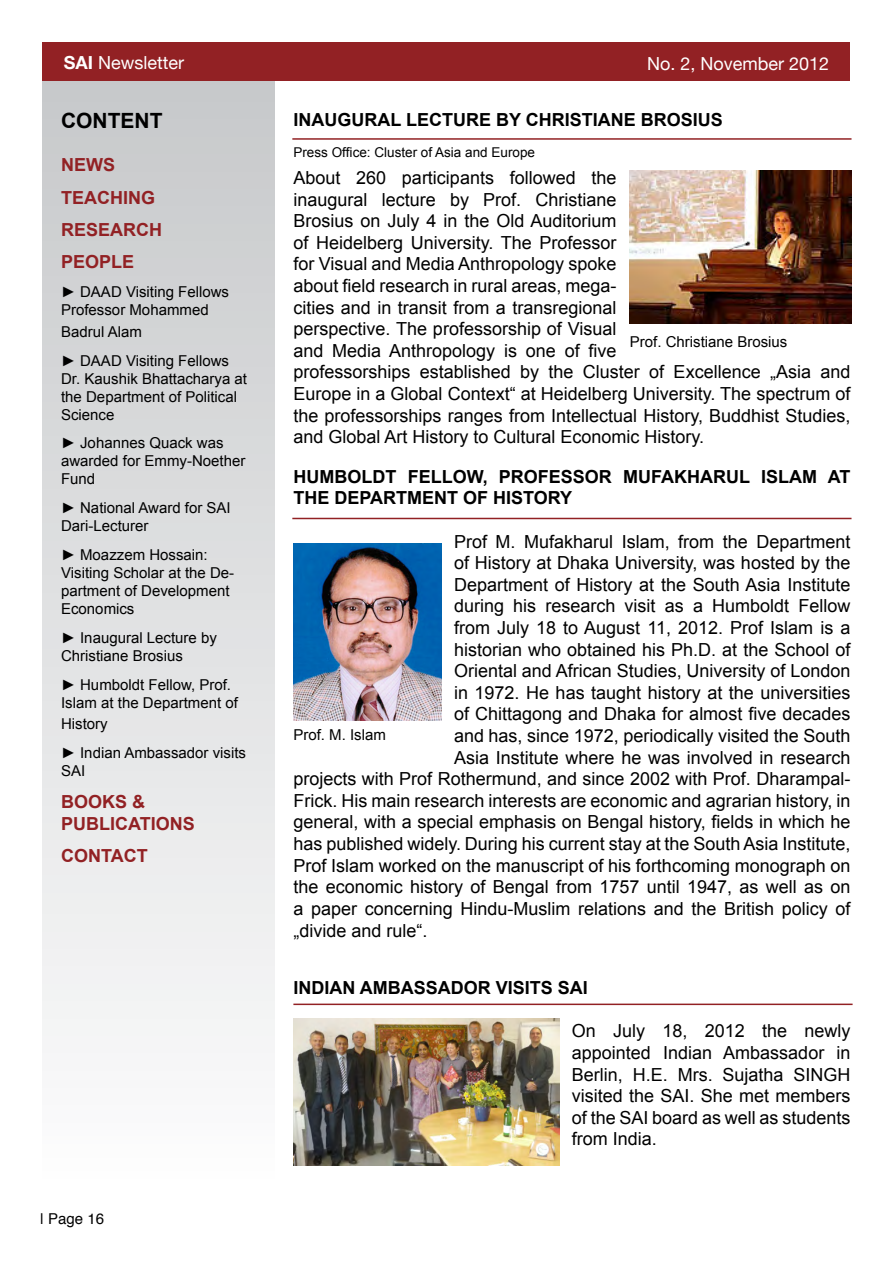
<style>
.page{position:relative;width:893px;height:1263px;background:#fff}
.page>*{position:absolute;margin:0;border:0;box-sizing:border-box;transform-origin:0 0}
.t1{font:700 21px "Arial";color:#000}
.t2{font:18px/21.6px "Arial";color:#000}
.t3{font:700 18px "Arial";color:#000}
.t4{font:700 18px/32.4px "Arial";color:#922124}
.t5{font:18px "Helvetica Neue";color:#fff}
.t6{font:15px/18px "Arial";color:#000}
.t7{font:15px "Helvetica";color:#000}
.t8{font:13.5px "Arial";color:#000}
.s1{font-weight:700}
</style>
<div class="page">
<div style="left:43px;top:81px;width:231px;height:1105px;background:linear-gradient(to bottom,#c7c8ca,#fcfcfd)"></div>
<div style="left:43px;top:43px;width:807px;height:38px;background:#922124"></div>
<hr style="left:292px;top:138px;width:559px;height:2px;background:#922124">
<hr style="left:292px;top:518px;width:559px;height:1px;background:#922124">
<img style="left:629px;top:170px;width:222px;height:154px">
<img style="left:293px;top:543px;width:148px;height:178px">
<img style="left:293px;top:1018px;width:266px;height:147px">
<hr style="left:293px;top:1003px;width:560px;height:2px;background:#922124">
<p class="t5" style="left:64px;top:52px;width:122px"><span class="s1">SAI</span> Newsletter</p>
<p class="t5" style="left:647px;top:52px;width:184px">No. 2, November 2012</p>
<p class="t1" style="left:61px;top:107px;width:103px">CONTENT</p>
<p class="t4" style="left:61px;top:149px;width:102px">NEWS<br>TEACHING<br>RESEARCH<br>PEOPLE</p>
<p class="t6" style="left:61px;top:283px;width:169px">► DAAD Visiting Fellows<br>Professor Mohammed</p>
<p class="t6" style="left:61px;top:317px;width:169px;line-height:28.8px">Badrul Alam<br>► DAAD Visiting Fellows</p>
<p class="t6" style="left:61px;top:369px;width:187px">Dr. Kaushik Bhattacharya at the Department of Political<br>Science</p>
<p class="t6" style="left:61px;top:434px;width:186px">► Johannes Quack was awarded for Emmy-Noether<br>Fund</p>
<p class="t6" style="left:61px;top:499px;width:171px">► National Award for SAI<br>Dari-Lecturer</p>
<p class="t6" style="left:61px;top:546px;width:175px">► Moazzem Hossain:<br>Visiting Scholar at the De&shy;partment of Development<br>Economics</p>
<p class="t6" style="left:61px;top:629px;width:157px">► Inaugural Lecture by<br>Christiane Brosius</p>
<p class="t6" style="left:61px;top:675px;width:178px">► Humboldt Fellow, Prof.<br>Islam at the Department of</p>
<p class="t6" style="left:61px;top:710px;width:186px;line-height:28.8px">History<br>► Indian Ambassador visits</p>
<p class="t6" style="left:61px;top:762px;width:26px">SAI</p>
<p class="t4" style="left:61px;top:792px;width:135px;line-height:21.6px">BOOKS &amp;<br>PUBLICATIONS</p>
<p class="t4" style="left:61px;top:840px;width:88px">CONTACT</p>
<p class="t7" style="left:40px;top:1207px;width:65px">| Page 16</p>
<p class="t3" style="left:293px;top:107px;width:19px">INAUGURAL</p>
<p class="t3" style="left:406px;top:107px;width:24px">LECTURE</p>
<p class="t3" style="left:496px;top:107px;width:55px">BY CHRISTIANE</p>
<p class="t3" style="left:641px;top:107px;width:26px">BROSIUS</p>
<p class="t8" style="left:293px;top:143px;width:243px">Press Office: Cluster of Asia and Europe</p>
<p class="t2" style="left:293px;top:167px;width:558px">About 260 participants followed the<br>inaugural lecture by Prof. Christiane<br>Brosius on July 4 in the Old Auditorium<br>of Heidelberg University. The Professor<br>for Visual and Media Anthropology spoke<br>about field research in rural areas, mega-<br>cities and in transit from a transregional<br>perspective. The professorship of Visual<br>and Media Anthropology is one of five<br>professorships established by the Cluster of Excellence „Asia and Europe in a Global Context“ at Heidelberg University. The spectrum of the professorships ranges from Intellectual History, Buddhist Studies, and Global Art History to Cultural Economic History.</p>
<p class="t3" style="left:293px;top:464px;width:55px">HUMBOL</p>
<p class="t3" style="left:372px;top:464px;width:49px">DT FELLOW</p>
<p class="t3" style="left:483px;top:464px;width:80px">, PROFESSOR</p>
<p class="t3" style="left:623px;top:464px;width:52px">MU FAKHARUL</p>
<p class="t3" style="left:761px;top:464px;width:18px">ISLA</p>
<p class="t3" style="left:802px;top:464px;width:38px">M AT</p>
<p class="t3" style="left:293px;top:486px;width:13px">THE</p>
<p class="t3" style="left:334px;top:486px;width:13px">DEPART</p>
<p class="t3" style="left:407px;top:486px;width:28px">MENT</p>
<p class="t3" style="left:463px;top:486px;width:55px">OF HISTOR</p>
<p class="t3" style="left:560px;top:486px;width:14px">Y</p>
<p class="t2" style="left:454px;top:531px;width:398px">Prof M. Mufakharul Islam, from the Department</p>
<p class="t2" style="left:454px;top:552px;width:398px">of History at Dhaka University, was hosted by the</p>
<p class="t2" style="left:454px;top:574px;width:398px">Department of History at the South Asia Institute</p>
<p class="t2" style="left:454px;top:595px;width:398px">during his research visit as a Humboldt Fellow</p>
<p class="t2" style="left:454px;top:617px;width:398px">from July 18 to August 11, 2012. Prof Islam is a</p>
<p class="t2" style="left:454px;top:639px;width:398px">historian who obtained his Ph.D. at the School of</p>
<p class="t2" style="left:454px;top:660px;width:398px">Oriental and African Studies, University of London</p>
<p class="t2" style="left:454px;top:682px;width:398px">in 1972. He has taught history at the universities</p>
<p class="t2" style="left:454px;top:703px;width:398px">of Chittagong and Dhaka for almost five decades</p>
<p class="t2" style="left:454px;top:725px;width:398px">and has, since 1972, periodically visited the South</p>
<p class="t2" style="left:454px;top:747px;width:398px">Asia Institute where he was involved in research</p>
<p class="t2" style="left:293px;top:768px;width:558px">projects with Prof Rothermund, and since 2002 with Prof. Dharampal-</p>
<p class="t2" style="left:293px;top:790px;width:558px">Frick. His main research interests are economic and agrarian history, in</p>
<p class="t2" style="left:293px;top:811px;width:558px">general, with a special emphasis on Bengal history, fields in which he</p>
<p class="t2" style="left:293px;top:833px;width:559px">has published widely. During his current stay at the South Asia Institute,</p>
<p class="t2" style="left:293px;top:855px;width:559px">Prof Islam worked on the manuscript of his forthcoming monograph on</p>
<p class="t2" style="left:293px;top:876px;width:558px">the economic history of Bengal from 1757 until 1947, as well as on</p>
<p class="t2" style="left:293px;top:898px;width:558px">a paper concerning Hindu-Muslim relations and the British policy of</p>
<p class="t2" style="left:293px;top:919px;width:136px">„divide and rule“.</p>
<p class="t6" style="left:630px;top:333px;width:159px">Prof. Christiane Brosius</p>
<p class="t6" style="left:293px;top:726px;width:94px">Prof. M. Islam</p>
<p class="t3" style="left:293px;top:976px;width:42px">INDIAN</p>
<p class="t3" style="left:360px;top:976px;width:42px">AMBASSA</p>
<p class="t3" style="left:451px;top:976px;width:67px">DOR VISITS</p>
<p class="t3" style="left:558px;top:976px;width:32px">SAI</p>
<p class="t2" style="left:572px;top:1020px;width:280px;text-align:justify">On July 18, 2012 the newly appointed Indian Ambassador in Berlin, H.E. Mrs. Sujatha SINGH visited the SAI. She met members of the SAI board as well as students from India.</p>
</div>
